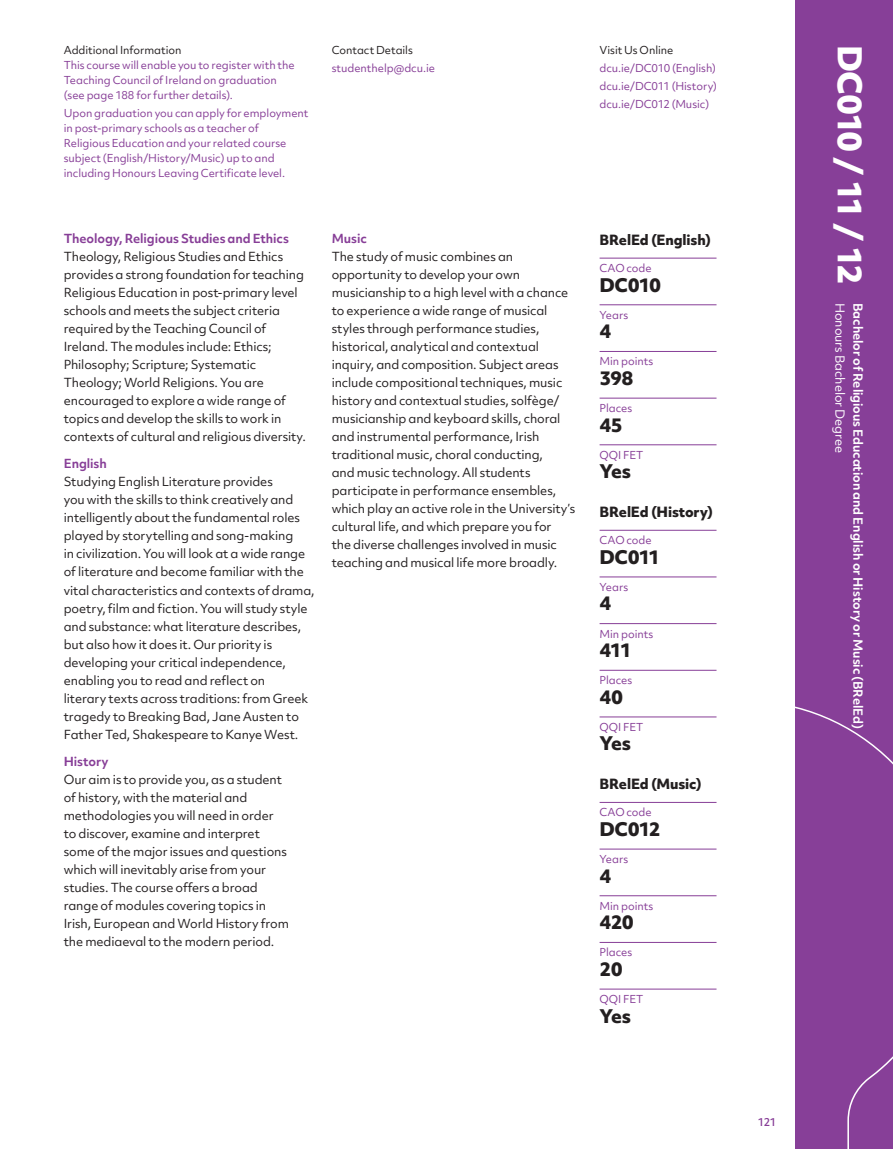
<style>
.page{position:relative;width:893px;height:1149px;background:#fff}
.page>*{position:absolute;margin:0;border:0;box-sizing:border-box;transform-origin:0 0}
.t1{font:800 31.5px "Objektiv Mk 2";letter-spacing:-.055em;color:#fff}
.t2{font:800 18px "Objektiv Mk 2";letter-spacing:-.03em;color:#231f20}
.t3{font:800 13.5px "Objektiv Mk 2";letter-spacing:-.01em;color:#231f20}
.t4{font:12px/18px "Objektiv Mk 2";letter-spacing:-.01em;color:#231f20}
.t5{font:700 12px "Objektiv Mk 2";letter-spacing:-.005em;color:#fff}
.t6{font:700 12px "Objektiv Mk 2";letter-spacing:-.005em;color:#873e97}
.t7{font:12px "Objektiv Mk 2";letter-spacing:-.01em;color:#fff}
.t8{font:10.5px/15px "Objektiv Mk 2";letter-spacing:-.005em;color:#873e97}
.t9{font:10.5px "Objektiv Mk 2";letter-spacing:-.005em;color:#231f20}
.t10{font:500 10.5px "Objektiv Mk 2";color:#873e97}
</style>
<div class="page">
<hr style="left:600px;top:258px;width:116px;height:1px;background:#873e97">
<hr style="left:600px;top:304px;width:116px;height:1px;background:#873e97">
<hr style="left:600px;top:351px;width:116px;height:1px;background:#873e97">
<hr style="left:600px;top:397px;width:116px;height:1px;background:#873e97">
<hr style="left:600px;top:444px;width:116px;height:1px;background:#873e97">
<hr style="left:600px;top:529px;width:116px;height:1px;background:#873e97">
<hr style="left:600px;top:576px;width:116px;height:1px;background:#873e97">
<hr style="left:600px;top:623px;width:116px;height:1px;background:#873e97">
<hr style="left:600px;top:669px;width:116px;height:1px;background:#873e97">
<hr style="left:600px;top:716px;width:116px;height:1px;background:#873e97">
<hr style="left:600px;top:801px;width:116px;height:1px;background:#873e97">
<hr style="left:600px;top:848px;width:116px;height:1px;background:#873e97">
<hr style="left:600px;top:895px;width:116px;height:1px;background:#873e97">
<hr style="left:600px;top:941px;width:116px;height:1px;background:#873e97">
<hr style="left:600px;top:988px;width:116px;height:1px;background:#873e97">
<div style="left:795px;top:0;width:98px;height:1148px;background:#873f98"></div>
<svg style="left:795px;top:706px;width:98px;height:442px"></svg>
<p class="t9" style="left:64px;top:43px;width:119px">Additional Information</p>
<p class="t8" style="left:64px;top:57px;width:232px">This course will enable you to register with the<br>Teaching Council of Ireland on graduation (see page 188 for further details).</p>
<p class="t8" style="left:64px;top:105px;width:246px">Upon graduation you can apply for employment in post-primary schools as a teacher of<br>Religious Education and your related course subject (English/History/Music) up to and including Honours Leaving Certificate level.</p>
<p class="t9" style="left:332px;top:43px;width:83px">Contact Details</p>
<p class="t8" style="left:332px;top:60px;width:105px">studenthelp@dcu.ie</p>
<p class="t6" style="left:64px;top:230px;width:227px">Theology, Religious Studies and Ethics</p>
<p class="t4" style="left:64px;top:247px;width:244px">Theology, Religious Studies and Ethics provides a strong foundation for teaching Religious Education in post-primary level schools and meets the subject criteria required by the Teaching Council of Ireland. The modules include: Ethics; Philosophy; Scripture; Systematic Theology; World Religions. You are encouraged to explore a wide range of topics and develop the skills to work in contexts of cultural and religious diversity.</p>
<p class="t6" style="left:64px;top:455px;width:45px">English</p>
<p class="t4" style="left:64px;top:472px;width:252px">Studying English Literature provides<br>you with the skills to think creatively and intelligently about the fundamental roles played by storytelling and song-making<br>in civilization. You will look at a wide range of literature and become familiar with the vital characteristics and contexts of drama, poetry, film and fiction. You will study style and substance: what literature describes, but also how it does it. Our priority is developing your critical independence, enabling you to read and reflect on<br>literary texts across traditions: from Greek tragedy to Breaking Bad, Jane Austen to Father Ted, Shakespeare to Kanye West.</p>
<p class="t6" style="left:64px;top:752px;width:46px">History</p>
<p class="t4" style="left:64px;top:769px;width:227px">Our aim is to provide you, as a student of history, with the material and methodologies you will need in order to discover, examine and interpret some of the major issues and questions which will inevitably arise from your studies. The course offers a broad range of modules covering topics in Irish, European and World History from the mediaeval to the modern period.</p>
<p class="t6" style="left:332px;top:230px;width:37px">Music</p>
<p class="t4" style="left:332px;top:247px;width:245px">The study of music combines an opportunity to develop your own musicianship to a high level with a chance to experience a wide range of musical styles through performance studies, historical, analytical and contextual inquiry, and composition. Subject areas include compositional techniques, music history and contextual studies, solfège/ musicianship and keyboard skills, choral and instrumental performance, Irish traditional music, choral conducting,<br>and music technology. All students participate in performance ensembles, which play an active role in the University’s cultural life, and which prepare you for<br>the diverse challenges involved in music teaching and musical life more broadly.</p>
<p class="t9" style="left:600px;top:43px;width:75px">Visit Us Online</p>
<p class="t8" style="left:600px;top:59px;width:119px;line-height:18px;text-align:justify">dcu.ie/DC010 (English) dcu.ie/DC011 (History) dcu.ie/DC012 (Music)</p>
<p class="t3" style="left:600px;top:230px;width:113px">BRelEd (English)</p>
<p class="t8" style="left:600px;top:260px;width:54px">CAO code</p>
<h2 class="t2" style="left:600px;top:272px;width:63px">DC010</h2>
<p class="t8" style="left:600px;top:307px;width:30px">Years</p>
<h2 class="t2" style="left:600px;top:318px;width:13px">4</h2>
<p class="t8" style="left:600px;top:354px;width:55px">Min points</p>
<h2 class="t2" style="left:600px;top:365px;width:35px">398</h2>
<p class="t8" style="left:600px;top:400px;width:34px">Places</p>
<h2 class="t2" style="left:600px;top:412px;width:24px">45</h2>
<p class="t8" style="left:600px;top:447px;width:45px">QQI FET</p>
<h2 class="t2" style="left:600px;top:458px;width:33px">Yes</h2>
<p class="t3" style="left:600px;top:502px;width:115px">BRelEd (History)</p>
<p class="t8" style="left:600px;top:532px;width:54px">CAO code</p>
<h2 class="t2" style="left:600px;top:544px;width:62px">DC011</h2>
<p class="t8" style="left:600px;top:579px;width:30px">Years</p>
<h2 class="t2" style="left:600px;top:590px;width:13px">4</h2>
<p class="t8" style="left:600px;top:625px;width:55px">Min points</p>
<h2 class="t2" style="left:600px;top:637px;width:33px">411</h2>
<p class="t8" style="left:600px;top:672px;width:34px">Places</p>
<h2 class="t2" style="left:600px;top:683px;width:25px">40</h2>
<p class="t8" style="left:600px;top:719px;width:45px">QQI FET</p>
<h2 class="t2" style="left:600px;top:730px;width:33px">Yes</h2>
<p class="t3" style="left:600px;top:774px;width:104px">BRelEd (Music)</p>
<p class="t8" style="left:600px;top:804px;width:54px">CAO code</p>
<h2 class="t2" style="left:600px;top:815px;width:62px">DC012</h2>
<p class="t8" style="left:600px;top:851px;width:30px">Years</p>
<h2 class="t2" style="left:600px;top:862px;width:13px">4</h2>
<p class="t8" style="left:600px;top:897px;width:55px">Min points</p>
<h2 class="t2" style="left:600px;top:909px;width:35px">420</h2>
<p class="t8" style="left:600px;top:944px;width:34px">Places</p>
<h2 class="t2" style="left:600px;top:955px;width:24px">20</h2>
<p class="t8" style="left:600px;top:991px;width:45px">QQI FET</p>
<h2 class="t2" style="left:600px;top:1002px;width:33px">Yes</h2>
<p class="t10" style="left:758px;top:1114px;width:20px">121</p>
<h1 class="t1" style="left:872px;top:45px;width:241px;rotate:90deg">DC010 / 11 / 12</h1>
<p class="t7" style="left:848px;top:303px;width:152px;rotate:90deg">Honours Bachelor Degree</p>
<p class="t5" style="left:866px;top:303px;width:427px;rotate:90deg">Bachelor of Religious Education and English or History or Music (BRelEd)</p>
</div>
